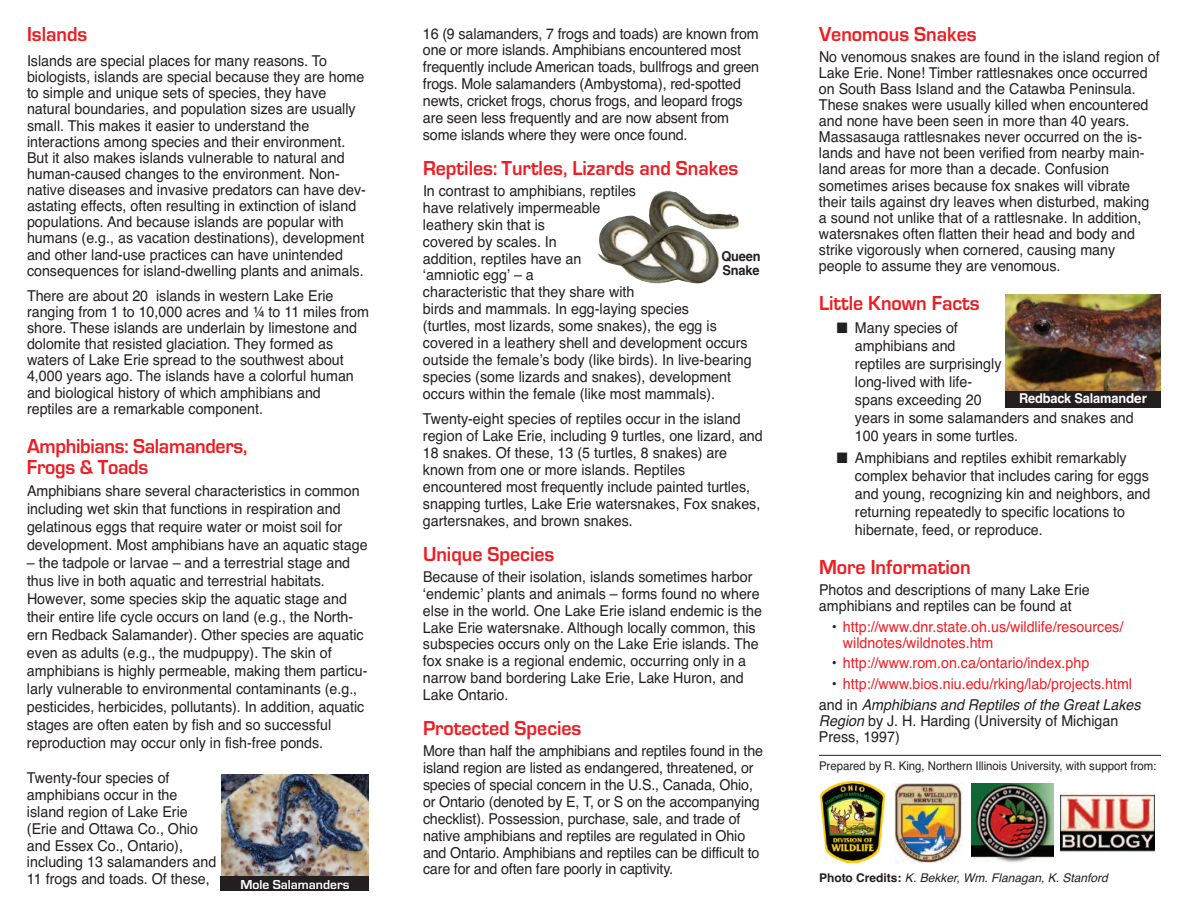
<style>
.page{position:relative;width:1188px;height:918px;background:#fff}
.page>*{position:absolute;margin:0;border:0;box-sizing:border-box;transform-origin:0 0}
.t1{font:700 21px/21px "Eurostile";color:#ee1d23;scale:.95 1}
.t2{font:15px/16.8px "Helvetica";color:#231f20;scale:.95 1}
.t3{font:15px/16.2px "Helvetica";color:#ee1d23;scale:.95 1}
.t4{font:700 13.5px "Helvetica";letter-spacing:-.015em;color:#fff;scale:.95 1}
.t5{font:700 13.5px "Eurostile";color:#fff}
.t6{font:700 13.5px/13.5px "Helvetica";letter-spacing:-.015em;color:#231f20;scale:.95 1}
.t7{font:12px "Helvetica";color:#231f20;scale:.95 1}
.t8{font:italic 12px "Helvetica";color:#231f20}
.s1{color:#231f20}
.s2{font-style:italic;color:#231f20}
.s3{font-style:italic}
.s4{font-weight:700;font-style:normal}
</style>
<div class="page">
<img style="left:820px;top:781px;width:65px;height:81px">
<svg style="left:894px;top:784px;width:1px;height:63px"></svg>
<img style="left:895px;top:784px;width:68px;height:80px">
<img style="left:971px;top:784px;width:82px;height:79px">
<img style="left:222px;top:775px;width:147px;height:102px">
<img style="left:1005px;top:295px;width:156px;height:96px">
<img style="left:1061px;top:792px;width:93px;height:60px">
<hr style="left:819px;top:755px;width:342px;height:1px;background:#231f20">
<img style="left:598px;top:190px;width:141px;height:94px">
<div style="left:221px;top:877px;width:148px;height:14px;background:#231f20"></div>
<div style="left:1005px;top:391px;width:156px;height:16px;background:#231f20"></div>
<h1 class="t1" style="left:27px;top:23px;width:65px">Islands</h1>
<p class="t2" style="left:27px;top:53px;width:358px;line-height:16.2px">Islands are special places for many reasons. To biologists, islands are special because they are home to simple and unique sets of species, they have natural boundaries, and population sizes are usually small. This makes it easier to understand the interactions among species and their environment.<br>But it also makes islands vulnerable to natural and human-caused changes to the environment. Non&shy;native diseases and invasive predators can have dev&shy;astating effects, often resulting in extinction of island populations. And because islands are popular with humans (e.g., as vacation destinations), development and other land-use practices can have unintended consequences for island-dwelling plants and animals.</p>
<p class="t2" style="left:27px;top:288px;width:361px;line-height:16.2px">There are about 20 islands in western Lake Erie ranging from 1 to 10,000 acres and ¼ to 11 miles from shore. These islands are underlain by limestone and dolomite that resisted glaciation. They formed as waters of Lake Erie spread to the southwest about 4,000 years ago. The islands have a colorful human and biological history of which amphibians and reptiles are a remarkable component.</p>
<h1 class="t1" style="left:27px;top:435px;width:234px">Amphibians: Salamanders,<br>Frogs &amp; Toads</h1>
<p class="t2" style="left:27px;top:482px;width:360px;line-height:18px">Amphibians share several characteristics in common including wet skin that functions in respiration and gelatinous eggs that require water or moist soil for development. Most amphibians have an aquatic stage</p>
<p class="t2" style="left:27px;top:554px;width:360px;line-height:18px">– the tadpole or larvae – and a terrestrial stage and thus live in both aquatic and terrestrial habitats.<br>However, some species skip the aquatic stage and their entire life cycle occurs on land (e.g., the North&shy;ern Redback Salamander). Other species are aquatic even as adults (e.g., the mudpuppy). The skin of amphibians is highly permeable, making them particu&shy;larly vulnerable to environmental contaminants (e.g., pesticides, herbicides, pollutants). In addition, aquatic stages are often eaten by fish and so successful reproduction may occur only in fish-free ponds.</p>
<p class="t2" style="left:27px;top:770px;width:201px">Twenty-four species of amphibians occur in the island region of Lake Erie (Erie and Ottawa Co., Ohio and Essex Co., Ontario), including 13 salamanders and<br>11 frogs and toads. Of these,</p>
<p class="t5" style="left:240px;top:876px;width:110px">Mole Salamanders</p>
<p class="t2" style="left:423px;top:25px;width:355px">16 (9 salamanders, 7 frogs and toads) are known from one or more islands. Amphibians encountered most frequently include American toads, bullfrogs and green frogs. Mole salamanders (Ambystoma), red-spotted newts, cricket frogs, chorus frogs, and leopard frogs are seen less frequently and are now absent from some islands where they were once found.</p>
<h1 class="t1" style="left:423px;top:157px;width:334px">Reptiles: Turtles, Lizards and Snakes</h1>
<p class="t2" style="left:423px;top:182px;width:347px">In contrast to amphibians, reptiles<br>have relatively impermeable<br>leathery skin that is<br>covered by scales. In<br>addition, reptiles have an<br>ʻamniotic eggʼ – a<br>characteristic that they share with<br>birds and mammals. In egg-laying species<br>(turtles, most lizards, some snakes), the egg is covered in a leathery shell and development occurs outside the femaleʼs body (like birds). In live-bearing species (some lizards and snakes), development occurs within the female (like most mammals).</p>
<p class="t2" style="left:423px;top:411px;width:359px">Twenty-eight species of reptiles occur in the island region of Lake Erie, including 9 turtles, one lizard, and 18 snakes. Of these, 13 (5 turtles, 8 snakes) are known from one or more islands. Reptiles encountered most frequently include painted turtles, snapping turtles, Lake Erie watersnakes, Fox snakes, gartersnakes, and brown snakes.</p>
<h1 class="t1" style="left:423px;top:543px;width:140px">Unique Species</h1>
<p class="t2" style="left:423px;top:568px;width:358px">Because of their isolation, islands sometimes harbor ʻendemicʼ plants and animals – forms found no where else in the world. One Lake Erie island endemic is the Lake Erie watersnake. Although locally common, this subspecies occurs only on the Lake Erie islands. The fox snake is a regional endemic, occurring only in a narrow band bordering Lake Erie, Lake Huron, and Lake Ontario.</p>
<h1 class="t1" style="left:423px;top:717px;width:168px">Protected Species</h1>
<p class="t2" style="left:423px;top:743px;width:359px">More than half the amphibians and reptiles found in the island region are listed as endangered, threatened, or species of special concern in the U.S., Canada, Ohio, or Ontario (denoted by E, T, or S on the accompanying checklist). Possession, purchase, sale, and trade of native amphibians and reptiles are regulated in Ohio and Ontario. Amphibians and reptiles can be difficult to care for and often fare poorly in captivity.</p>
<p class="t6" style="left:721px;top:250px;width:43px">Queen<br>Snake</p>
<h1 class="t1" style="left:819px;top:23px;width:168px">Venomous Snakes</h1>
<p class="t2" style="left:819px;top:48px;width:360px;line-height:16.2px">No venomous snakes are found in the island region of Lake Erie. None! Timber rattlesnakes once occurred on South Bass Island and the Catawba Peninsula.<br>These snakes were usually killed when encountered and none have been seen in more than 40 years.<br>Massasauga rattlesnakes never occurred on the is&shy;lands and have not been verified from nearby main&shy;land areas for more than a decade. Confusion sometimes arises because fox snakes will vibrate their tails against dry leaves when disturbed, making a sound not unlike that of a rattlesnake. In addition, watersnakes often flatten their head and body and strike vigorously when cornered, causing many people to assume they are venomous.</p>
<h1 class="t1" style="left:819px;top:293px;width:171px">Little Known Facts</h1>
<p class="t2" style="left:855px;top:319px;width:295px;line-height:18px;text-indent:-18px">■ Many species of<br>amphibians and<br>reptiles are surprisingly<br>long-lived with life-<br>spans exceeding 20<br>years in some salamanders and snakes and<br>100 years in some turtles.</p>
<p class="t2" style="left:855px;top:449px;width:313px;line-height:18px;text-indent:-18px">■ Amphibians and reptiles exhibit remarkably complex behavior that includes caring for eggs and young, recognizing kin and neighbors, and returning repeatedly to specific locations to hibernate, feed, or reproduce.</p>
<h1 class="t1" style="left:819px;top:557px;width:161px">More Information</h1>
<p class="t2" style="left:819px;top:582px;width:287px;line-height:16.2px">Photos and descriptions of many Lake Erie amphibians and reptiles can be found at</p>
<p class="t3" style="left:843px;top:618px;width:297px;text-indent:-12px"><span class="s1">•</span> http://www.dnr.state.oh.us/wildlife/resources/ wildnotes/wildnotes.htm</p>
<p class="t3" style="left:831px;top:655px;width:273px"><span class="s1">•</span> http://www.rom.on.ca/ontario/index.php</p>
<p class="t3" style="left:819px;top:673px;width:345px;line-height:20.7px;text-align:center"><span class="s1">•</span> http://www.bios.niu.edu/rking/lab/projects.html<br><span class="s1">a n d i n</span> <span class="s2">Amphibians and Reptiles of the Great Lakes</span></p>
<p class="t2" style="left:819px;top:712px;width:317px;line-height:16.2px"><span class="s3">Region</span>by J. H. Harding (University of Michigan<br>Press, 1997)</p>
<p class="t7" style="left:819px;top:759px;width:357px">Prepared by R. King, Northern Illinois University, with support from:</p>
<p class="t4" style="left:1019px;top:390px;width:136px">Redback Salamander</p>
<p class="t8" style="left:819px;top:871px;width:294px"><span class="s4">P h o t o C r e d i t s :</span> K. Bekker, Wm. Flanagan, K. Stanford</p>
</div>
